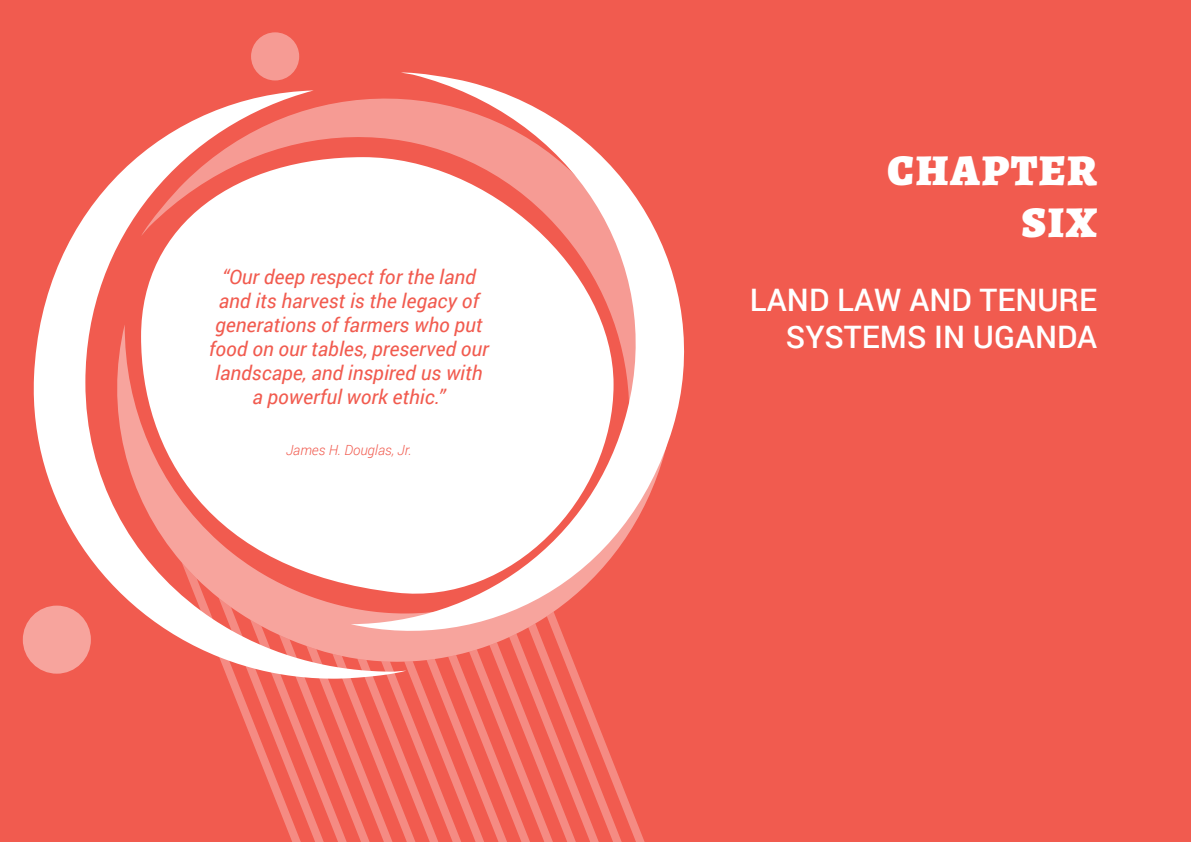
<style>
.page{position:relative;width:1191px;height:842px;background:#f15b4f}
.page>*{position:absolute;margin:0;border:0;box-sizing:border-box;transform-origin:0 0}
.t1{font:44px/52.8px "Alegreya SC Black";letter-spacing:.04em;color:#fff;text-align:right}
.t2{font:500 31px/37.2px "Roboto";color:#fff;text-align:right}
.t3{font:italic 20px/24px "Roboto";color:#f15b4f;text-align:center}
.t4{font:italic 300 14px "Roboto";color:#f15b4f}
</style>
<div class="page">
<svg style="left:401px;top:72px;width:284px;height:344px"></svg>
<div style="left:23px;top:606px;width:68px;height:68px;background:#f7a49d;border-radius:50%"></div>
<div style="left:251px;top:32px;width:48px;height:48px;background:#f69b94;border-radius:50%"></div>
<svg style="left:406px;top:157px;width:207px;height:167px;fill:#fff"></svg>
<svg style="left:29px;top:90px;width:377px;height:584px"></svg>
<svg style="left:116px;top:324px;width:560px;height:338px;fill:#fff"></svg>
<svg style="left:182px;top:562px;width:472px;height:280px"></svg>
<p class="t3" style="left:209px;top:264px;width:281px">“Our deep respect for the land and its harvest is the legacy of generations of farmers who put food on our tables, preserved our landscape, and inspired us with a powerful work ethic.”</p>
<p class="t4" style="left:286px;top:440px;width:127px">James H. Douglas, Jr.</p>
<h1 class="t1" style="left:887px;top:143px;width:211px">CHAPTER<br>SIX</h1>
<h2 class="t2" style="left:750px;top:280px;width:349px">LAND LAW AND TENURE<br>SYSTEMS IN UGANDA</h2>
</div>
